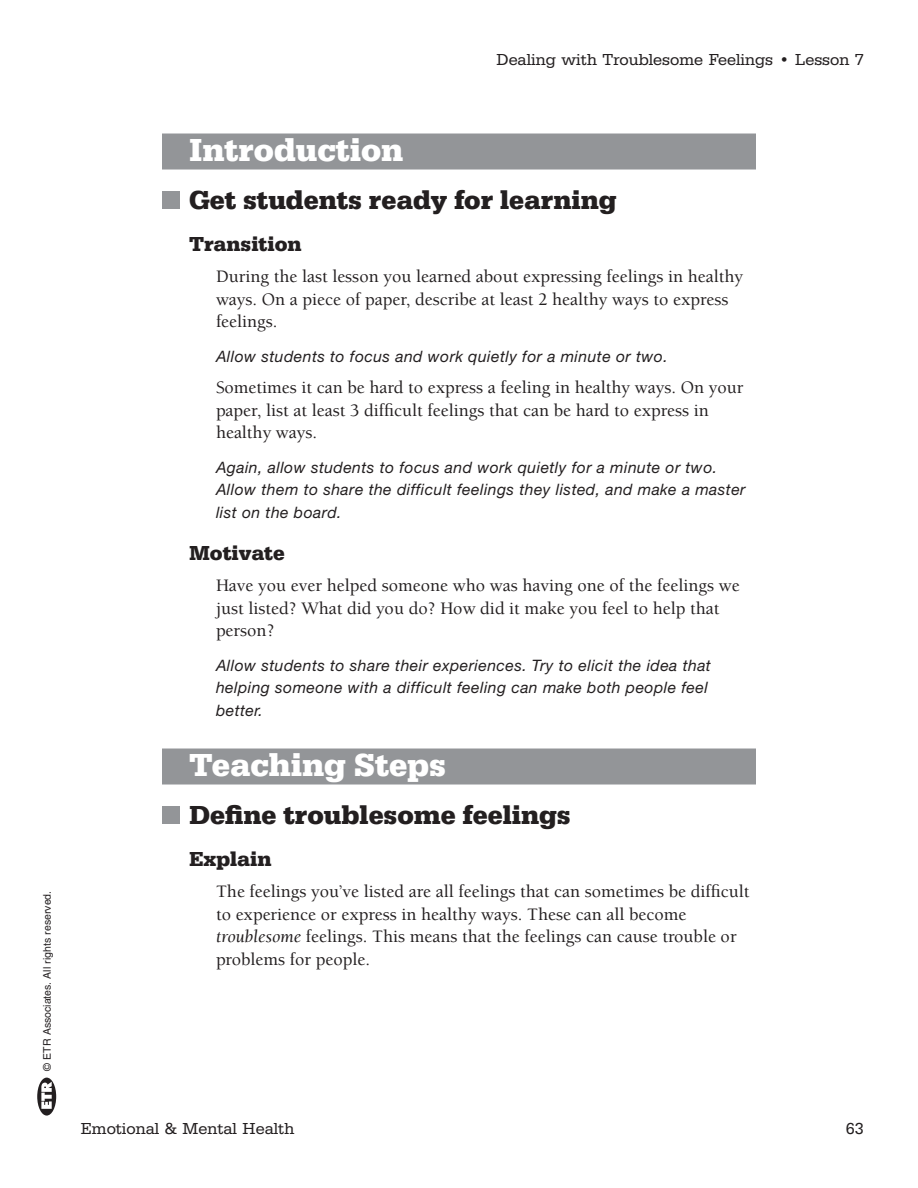
<style>
.page{position:relative;width:918px;height:1188px;background:#fff}
.page>*{position:absolute;margin:0;border:0;box-sizing:border-box;transform-origin:0 0}
.Section_Head_Bar{font:700 33px "URW Egyptienne T";color:#fff}
.Section_Head{font:700 27px "URW Egyptienne T";color:#231f20}
.Cue_Head{font:700 21px "URW Egyptienne T";color:#231f20}
.Text__6{font:500 18px/22.5px "Berkeley";color:#231f20}
.Running_Lines{font:16.5px "URW Egyptienne T";color:#231f20}
.Text_Sans_Italic{font:italic 15.75px/22.5px "Helvetica Neue";letter-spacing:.03em;color:#231f20}
.t1{font:10.5px "Helvetica";color:#231f20}
.s1{font-weight:400;font-style:italic}
</style>
<div class="page">
<div style="left:162px;top:134px;width:594px;height:36px;background:#939598"></div>
<div style="left:162px;top:749px;width:594px;height:36px;background:#939598"></div>
<div style="left:162px;top:191px;width:18px;height:18px;background:#939598"></div>
<div style="left:162px;top:806px;width:18px;height:18px;background:#939598"></div>
<svg style="left:37px;top:1078px;width:19px;height:38px"></svg>
<p class="t1" style="left:41px;top:1071px;width:181px;rotate:-90deg">© ETR Associates. All rights reserved.</p>
<p class="Running_Lines" style="left:497px;top:50px;width:369px">Dealing with Troublesome Feelings • Lesson 7</p>
<p class="Section_Head_Bar" style="left:189px;top:130px;width:216px">Introduction</p>
<p class="Section_Head" style="left:189px;top:183px;width:429px">Get students ready for learning</p>
<p class="Cue_Head" style="left:189px;top:231px;width:114px">Transition</p>
<p class="Text__6" style="left:216px;top:265px;width:529px">During the last lesson you learned about expressing feelings in healthy ways. On a piece of paper, describe at least 2 healthy ways to express feelings.</p>
<p class="Text_Sans_Italic" style="left:216px;top:344px;width:453px">Allow students to focus and work quietly for a minute or two.</p>
<p class="Text__6" style="left:216px;top:376px;width:529px">Sometimes it can be hard to express a feeling in healthy ways. On your paper, list at least 3 difficult feelings that can be hard to express in healthy ways.</p>
<p class="Text_Sans_Italic" style="left:216px;top:455px;width:531px">Again, allow students to focus and work quietly for a minute or two.<br>Allow them to share the difficult feelings they listed, and make a master list on the board.</p>
<p class="Cue_Head" style="left:189px;top:540px;width:97px">Motivate</p>
<p class="Text__6" style="left:216px;top:574px;width:525px">Have you ever helped someone who was having one of the feelings we just listed? What did you do? How did it make you feel to help that person?</p>
<p class="Text_Sans_Italic" style="left:216px;top:653px;width:496px">Allow students to share their experiences. Try to elicit the idea that helping someone with a difficult feeling can make both people feel better.</p>
<p class="Section_Head_Bar" style="left:189px;top:745px;width:259px">Teaching Steps</p>
<p class="Section_Head" style="left:189px;top:798px;width:383px">Define troublesome feelings</p>
<p class="Cue_Head" style="left:189px;top:846px;width:84px">Explain</p>
<p class="Text__6" style="left:216px;top:880px;width:535px">The feelings you’ve listed are all feelings that can sometimes be difficult to experience or express in healthy ways. These can all become <span class="s1">troublesome</span> feelings. This means that the feelings can cause trouble or problems for people.</p>
<p class="Running_Lines" style="left:81px;top:1119px;width:215px">Emotional &amp; Mental Health</p>
<p class="Running_Lines" style="left:846px;top:1119px;width:20px">63</p>
</div>
